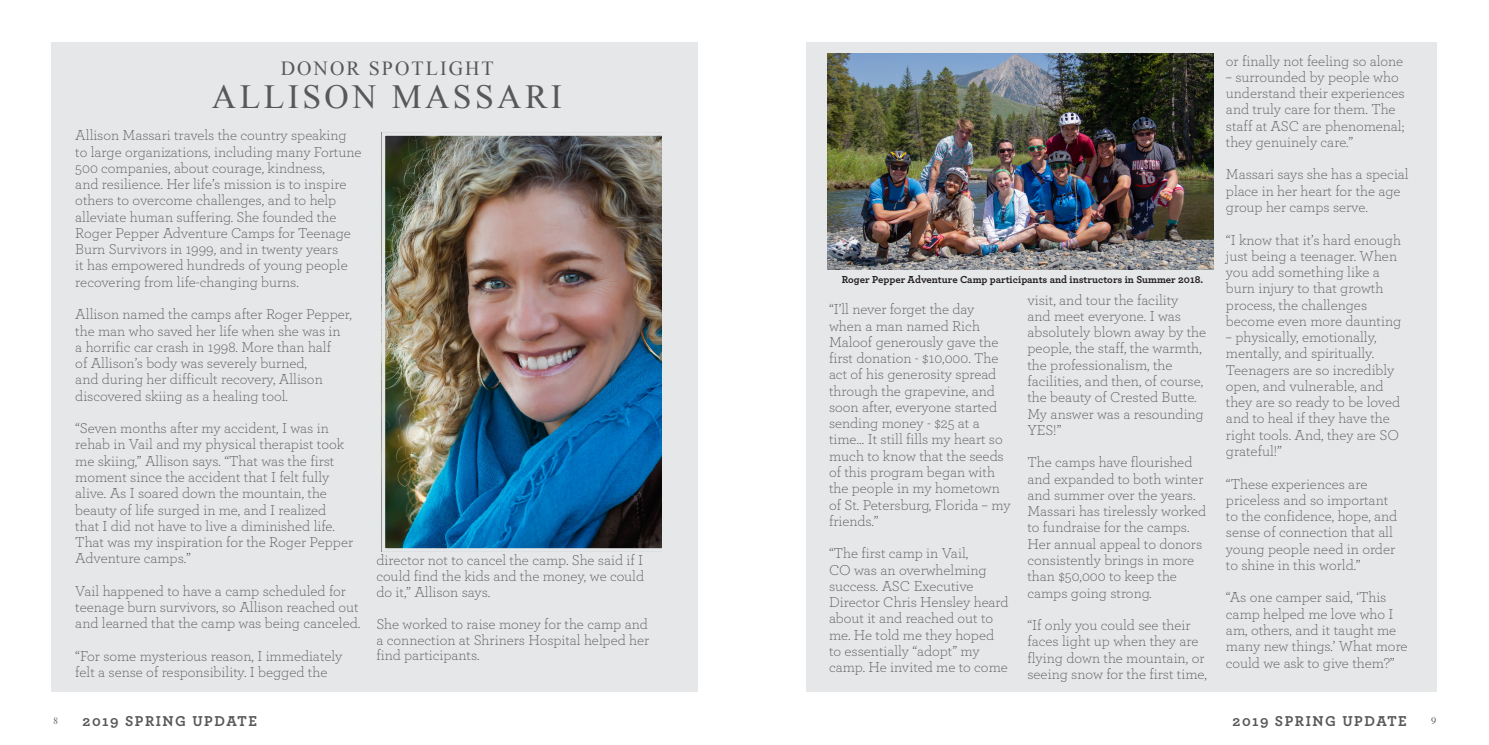
<style>
.page{position:relative;width:1489px;height:745px;background:#fff}
.page>*{position:absolute;margin:0;border:0;box-sizing:border-box;transform-origin:0 0}
.t1{font:33.75px "Times New Roman";letter-spacing:.1em;color:#57585a}
.t2{font:20px "Times New Roman";letter-spacing:.1em;color:#57585a}
.t3{font:300 15px/16.2px "Archer";color:#57585a}
.t4{font:700 15px "Archer";letter-spacing:.1em;color:#57585a}
.t5{font:700 10.62px "Archer";color:#231f20}
.t6{font:10px "Cardo";color:#57585a}
</style>
<div class="page">
<div style="left:806px;top:42px;width:629px;height:649px;background:#e6e7e9"></div>
<div style="left:51px;top:42px;width:646px;height:649px;background:#e6e7e9"></div>
<img style="left:386px;top:137px;width:275px;height:409px">
<div style="left:381px;top:132px;width:296px;height:419px;border:4px solid #e6e7e9"></div>
<img style="left:827px;top:54px;width:385px;height:215px">
<p class="t2" style="left:281px;top:55px;width:214px">DONOR SPOTLIGHT</p>
<p class="t1" style="left:212px;top:74px;width:352px">ALLISON MASSARI</p>
<p class="t3" style="left:75px;top:126px;width:287px">Allison Massari travels the country speaking to large organizations, including many Fortune 500 companies, about courage, kindness,<br>and resilience. Her life’s mission is to inspire others to overcome challenges, and to help alleviate human suffering. She founded the Roger Pepper Adventure Camps for Teenage Burn Survivors in 1999, and in twenty years<br>it has empowered hundreds of young people recovering from life-changing burns.</p>
<p class="t3" style="left:75px;top:305px;width:278px">Allison named the camps after Roger Pepper, the man who saved her life when she was in</p>
<p class="t3" style="left:75px;top:338px;width:257px">a horrific car crash in 1998. More than half of Allison’s body was severely burned, and during her difficult recovery, Allison discovered skiing as a healing tool.</p>
<p class="t3" style="left:75px;top:419px;width:279px">“Seven months after my accident, I was in rehab in Vail and my physical therapist took me skiing,” Allison says. “That was the first moment since the accident that I felt fully alive. As I soared down the mountain, the beauty of life surged in me, and I realized that I did not have to live a diminished life.<br>That was my inspiration for the Roger Pepper Adventure camps.”</p>
<p class="t3" style="left:75px;top:581px;width:286px">Vail happened to have a camp scheduled for teenage burn survivors, so Allison reached out and learned that the camp was being canceled.</p>
<p class="t3" style="left:75px;top:646px;width:269px">“For some mysterious reason, I immediately felt a sense of responsibility. I begged the</p>
<p class="t3" style="left:376px;top:550px;width:269px;text-align:justify">director not to cancel the camp. She said if I could find the kids and the money, we could do it,” Allison says.</p>
<p class="t3" style="left:376px;top:615px;width:274px;line-height:15.6px;text-align:justify">She worked to raise money for the camp and a connection at Shriners Hospital helped her find participants.</p>
<p class="t5" style="left:841px;top:271px;width:363px">Roger Pepper Adventure Camp participants and instructors in Summer 2018.</p>
<p class="t3" style="left:829px;top:300px;width:183px">“I’ll never forget the day when a man named Rich<br>Maloof generously gave the first donation - $10,000. The act of his generosity spread through the grapevine, and soon after, everyone started sending money - $25 at a time… It still fills my heart so much to know that the seeds of this program began with the people in my hometown of St. Petersburg, Florida – my friends.”</p>
<p class="t3" style="left:829px;top:544px;width:181px">“The first camp in Vail,<br>CO was an overwhelming success. ASC Executive<br>Director Chris Hensley heard about it and reached out to me. He told me they hoped to essentially “adopt” my camp. He invited me to come</p>
<p class="t3" style="left:1027px;top:291px;width:180px">visit, and tour the facility<br>and meet everyone. I was absolutely blown away by the people, the staff, the warmth, the professionalism, the facilities, and then, of course, the beauty of Crested Butte.<br>My answer was a resounding<br>YES!”</p>
<p class="t3" style="left:1027px;top:453px;width:180px">The camps have flourished and expanded to both winter and summer over the years.<br>Massari has tirelessly worked to fundraise for the camps.<br>Her annual appeal to donors consistently brings in more than $50,000 to keep the camps going strong.</p>
<p class="t3" style="left:1027px;top:616px;width:181px">“If only you could see their faces light up when they are flying down the mountain, or seeing snow for the first time,</p>
<p class="t3" style="left:1225px;top:52px;width:179px">or finally not feeling so alone</p>
<p class="t3" style="left:1225px;top:68px;width:180px">– surrounded by people who understand their experiences and truly care for them. The staff at ASC are phenomenal; they genuinely care.”</p>
<p class="t3" style="left:1225px;top:166px;width:184px">Massari says she has a special place in her heart for the age group her camps serve.</p>
<p class="t3" style="left:1225px;top:231px;width:177px">“I know that it’s hard enough just being a teenager. When you add something like a burn injury to that growth process, the challenges become even more daunting</p>
<p class="t3" style="left:1225px;top:328px;width:176px">– physically, emotionally, mentally, and spiritually.<br>Teenagers are so incredibly open, and vulnerable, and they are so ready to be loved and to heal if they have the right tools. And, they are SO grateful!”</p>
<p class="t3" style="left:1225px;top:474px;width:173px">“These experiences are priceless and so important to the confidence, hope, and sense of connection that all young people need in order to shine in this world.”</p>
<p class="t3" style="left:1225px;top:588px;width:183px">“As one camper said, ‘This camp helped me love who I am, others, and it taught me many new things.’ What more could we ask to give them?”</p>
<p class="t6" style="left:53px;top:712px;width:7px">8</p>
<p class="t4" style="left:83px;top:708px;width:176px">2019 SPRING UPDATE</p>
<p class="t4" style="left:1232px;top:708px;width:176px">2019 SPRING UPDATE</p>
<p class="t6" style="left:1430px;top:712px;width:7px">9</p>
</div>
